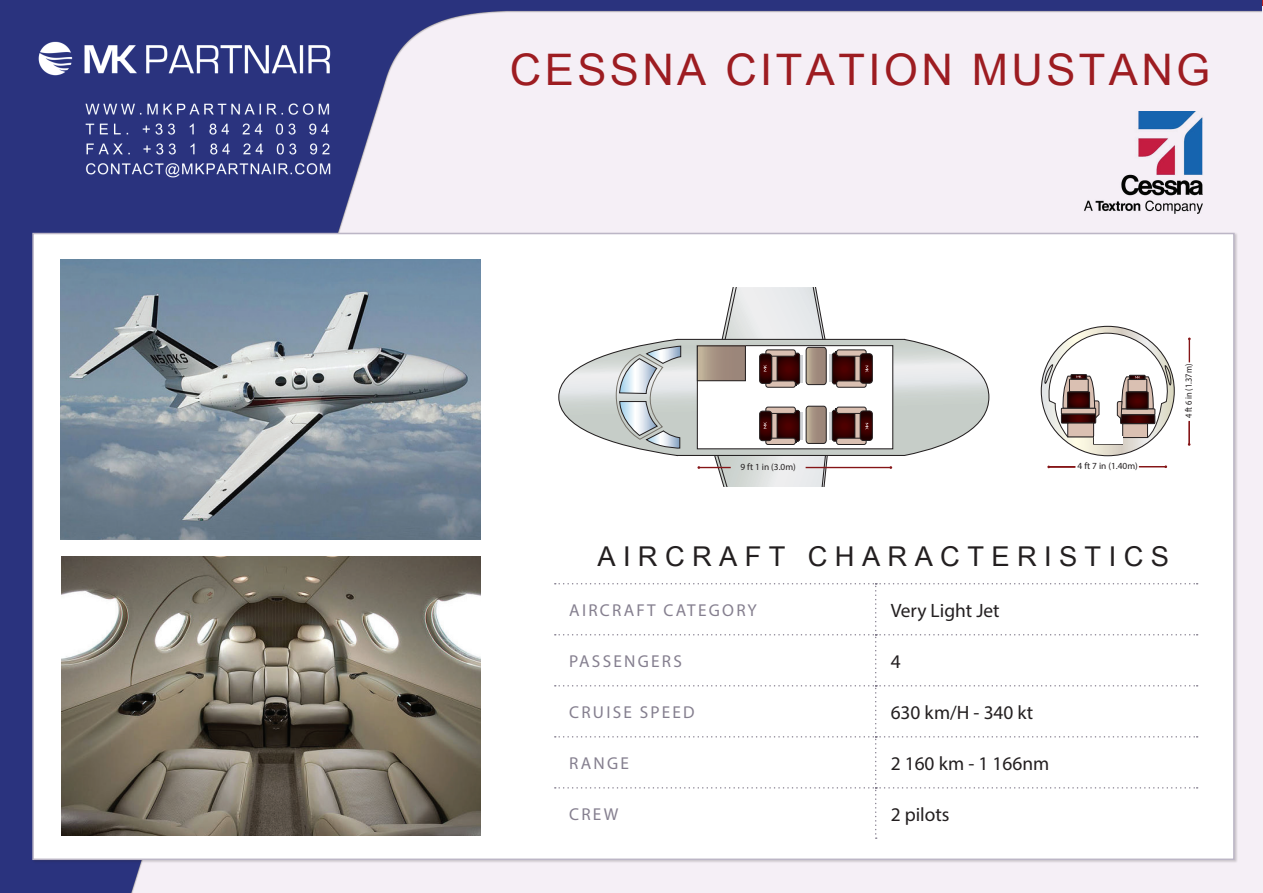
<style>
.page{position:relative;width:1263px;height:893px;background:#fff}
.page>*{position:absolute;margin:0;border:0;box-sizing:border-box;transform-origin:0 0}
.t1{font:43.5px "Arial Unicode MS";letter-spacing:.08em;color:#9d1c21}
.t2{font:27.3px "Arial Unicode MS";letter-spacing:.27em;color:#231f20}
.t3{font:19.35px "Myriad Pro";color:#231f20}
.t4{font:17.25px "Myriad Pro";letter-spacing:.13em;color:#857f8f}
.t5{font:300 condensed 9.3px "Abadi";color:#231f20}
.t6{font:300 condensed 9.3px "Abadi";color:#231f20;scale:.9 1}
</style>
<div class="page">
<img style="left:0;top:0;width:1261px;height:893px">
<div style="left:32px;top:233px;width:1202px;height:627px;background:#fff;border:2px solid #bcb6c6"></div>
<svg style="left:558px;top:338px;width:432px;height:119px"></svg>
<svg style="left:616px;top:346px;width:65px;height:102px;background:#c5ccce"></svg>
<svg style="left:1041px;top:326px;width:133px;height:130px"></svg>
<div style="left:1094px;top:437px;width:28px;height:7px;background:#fff"></div>
<svg style="left:1188px;top:421px;width:2px;height:25px"></svg>
<svg style="left:1188px;top:338px;width:3px;height:24px"></svg>
<svg style="left:1047px;top:466px;width:29px;height:2px"></svg>
<svg style="left:1139px;top:465px;width:28px;height:3px"></svg>
<svg style="left:696px;top:287px;width:196px;height:200px"></svg>
<div style="left:697px;top:346px;width:48px;height:35px;background:linear-gradient(to right,#bbac95,#937c73)"></div>
<div style="left:697px;top:346px;width:49px;height:35px;border:1px solid #231f20"></div>
<img style="left:60px;top:259px;width:420px;height:280px">
<img style="left:62px;top:557px;width:418px;height:279px">
<img style="left:1084px;top:112px;width:120px;height:102px">
<svg style="left:555px;top:583px;width:643px;height:256px"></svg>
<h1 class="t1" style="left:510px;top:38px;width:702px">CESSNA CITATION MUSTANG</h1>
<p class="t5" style="left:740px;top:461px;width:57px">9 ft 1 in (3.0m)</p>
<p class="t5" style="left:1077px;top:460px;width:62px">4 ft 7 in (1.40m)</p>
<p class="t6" style="left:1183px;top:418px;width:62px;rotate:-90deg">4 ft 6 in (1.37m)</p>
<h2 class="t2" style="left:597px;top:536px;width:342px">AI RCRAFT CHARACT</h2>
<h2 class="t2" style="left:991px;top:536px;width:74px">ERISTICS</h2>
<p class="t4" style="left:569px;top:599px;width:189px">AIRCRAFT CATEGORY</p>
<p class="t3" style="left:891px;top:598px;width:110px">VERY LIGHT JET</p>
<p class="t4" style="left:569px;top:650px;width:114px">PASSENGERS</p>
<p class="t3" style="left:891px;top:649px;width:11px">4</p>
<p class="t4" style="left:569px;top:701px;width:127px">CRUISE SPEED</p>
<p class="t3" style="left:891px;top:700px;width:144px">630 KM/H - 340 KT</p>
<p class="t4" style="left:569px;top:752px;width:61px">RANGE</p>
<p class="t3" style="left:891px;top:751px;width:160px">2 160 KM - 1 166NM</p>
<p class="t4" style="left:569px;top:803px;width:51px">CREW</p>
<p class="t3" style="left:891px;top:802px;width:60px">2 PILOTS</p>
</div>
